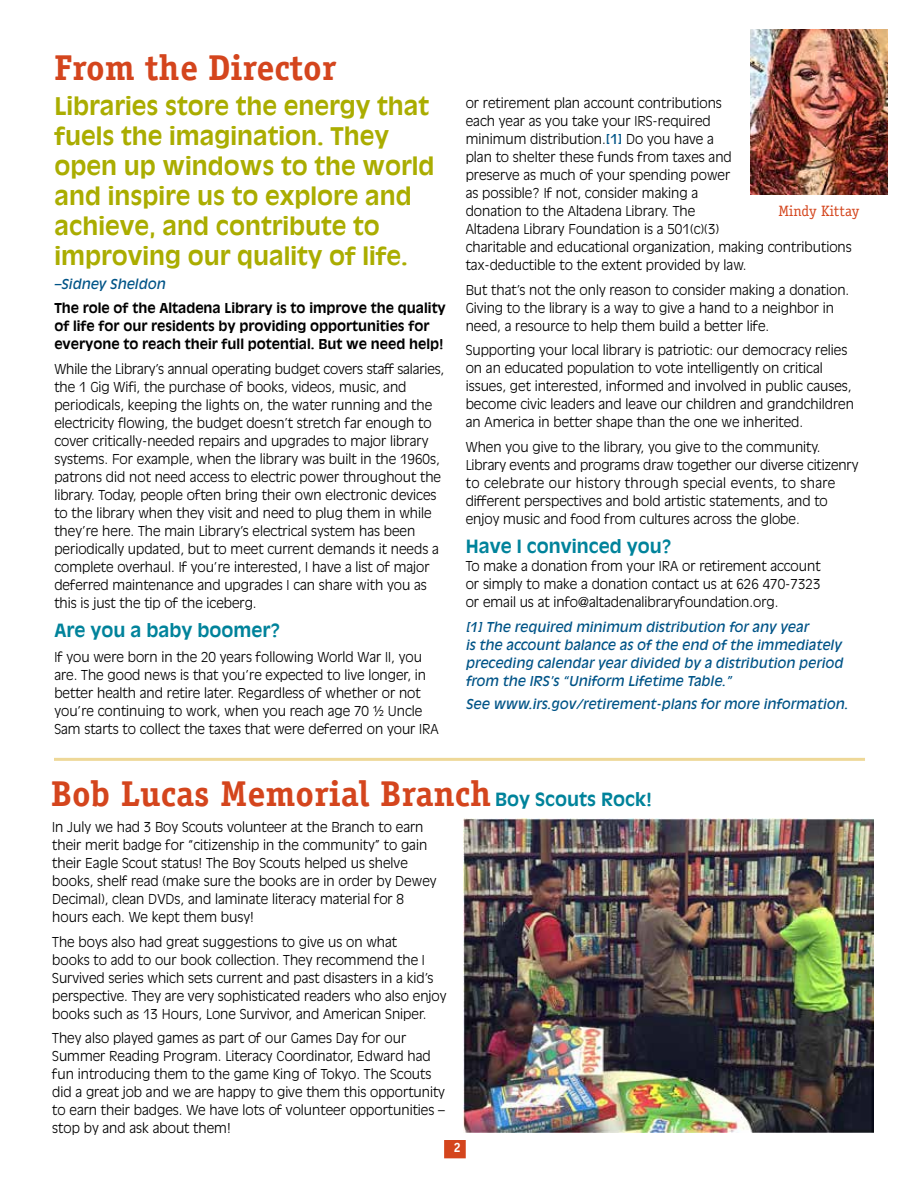
<style>
.page{position:relative;width:918px;height:1188px;background:#fff}
.page>*{position:absolute;margin:0;border:0;box-sizing:border-box;transform-origin:0 0}
.t1{font:700 36px "Officina Serif Std";color:#d4451d}
.t2{font:700 24px/30px "Antique Olive";color:#aaad00}
.t3{font:700 18px "Antique Olive";color:#00839b}
.t4{font:15px "Officina Serif Std";color:#d4451d}
.t5{font:300 13.5px/18px "Antique Olive";color:#000}
.t6{font:italic 13.5px/18px "Antique Olive";color:#005487}
.t7{font:700 13.5px/18px "Antique Olive";color:#000}
.t8{font:700 13.5px "Officina Serif Std";color:#fff}
.s1{font-weight:400;color:#005487}
.s2{font-family:"Antique Olive";font-size:18px;color:#00839b}
</style>
<div class="page">
<div style="left:444px;top:1140px;width:22px;height:18px;background:#d4451d;border:2px solid #d4451d"></div>
<img style="left:750px;top:29px;width:138px;height:165px">
<hr style="left:54px;top:758px;width:811px;height:3px;background:#eed898">
<img style="left:463px;top:818px;width:410px;height:314px">
<h1 class="t1" style="left:54px;top:45px;width:284px">From the Director</h1>
<h2 class="t2" style="left:54px;top:90px;width:382px">Libraries store the energy that fuels the imagination. They open up windows to the world and inspire us to explore and achieve, and contribute to improving our quality of life.</h2>
<p class="t6" style="left:54px;top:274px;width:113px">–Sidney Sheldon</p>
<p class="t7" style="left:54px;top:299px;width:393px">The role of the Altadena Library is to improve the quality of life for our residents by providing opportunities for everyone to reach their full potential. But we need help!</p>
<p class="t5" style="left:54px;top:360px;width:391px">While the Library’s annual operating budget covers staff salaries, the 1 Gig Wifi, the purchase of books, videos, music, and periodicals, keeping the lights on, the water running and the electricity flowing, the budget doesn’t stretch far enough to cover critically-needed repairs and upgrades to major library systems. For example, when the library was built in the 1960s, patrons did not need access to electric power throughout the library. Today, people often bring their own electronic devices to the library when they visit and need to plug them in while they’re here. The main Library’s electrical system has been periodically updated, but to meet current demands it needs a complete overhaul. If you’re interested, I have a list of major deferred maintenance and upgrades I can share with you as this is just the tip of the iceberg.</p>
<h3 class="t3" style="left:54px;top:620px;width:228px">Are you a baby boomer?</h3>
<p class="t5" style="left:54px;top:648px;width:386px">If you were born in the 20 years following World War II, you are. The good news is that you’re expected to live longer, in better health and retire later. Regardless of whether or not you’re continuing to work, when you reach age 70 ½ Uncle Sam starts to collect the taxes that were deferred on your IRA</p>
<p class="t5" style="left:466px;top:94px;width:388px">or retirement plan account contributions<br>each year as you take your IRS-required<br>minimum distribution.<span class="s1">[1]</span> Do you have a<br>plan to shelter these funds from taxes and<br>preserve as much of your spending power<br>as possible? If not, consider making a<br>donation to the Altadena Library. The<br>Altadena Library Foundation is a 501(c)(3)<br>charitable and educational organization, making contributions tax-deductible to the extent provided by law.</p>
<p class="t5" style="left:466px;top:280px;width:385px">But that’s not the only reason to consider making a donation.<br>Giving to the library is a way to give a hand to a neighbor in need, a resource to help them build a better life.</p>
<p class="t5" style="left:466px;top:341px;width:390px">Supporting your local library is patriotic: our democracy relies on an educated population to vote intelligently on critical issues, get interested, informed and involved in public causes, become civic leaders and leave our children and grandchildren an America in better shape than the one we inherited.</p>
<p class="t5" style="left:466px;top:438px;width:394px">When you give to the library, you give to the community.<br>Library events and programs draw together our diverse citizenry to celebrate our history through special events, to share different perspectives and bold artistic statements, and to enjoy music and food from cultures across the globe.</p>
<h3 class="t3" style="left:466px;top:536px;width:208px">Have I convinced you?</h3>
<p class="t5" style="left:466px;top:557px;width:356px;text-align:justify">To make a donation from your IRA or retirement account or simply to make a donation contact us at 626 470-7323 or email us at info@altadenalibraryfoundation.org.</p>
<p class="t6" style="left:466px;top:618px;width:379px">[1] The required minimum distribution for any year<br>is the account balance as of the end of the immediately preceding calendar year divided by a distribution period from the IRS’s “Uniform Lifetime Table.”</p>
<p class="t6" style="left:466px;top:694px;width:384px">See www.irs.gov/retirement-plans for more information.</p>
<p class="t4" style="left:779px;top:202px;width:82px">Mindy Kittay</p>
<h1 class="t1" style="left:51px;top:771px;width:603px">Bob Lucas Memorial Branch <span class="s2">Boy Scouts Rock!</span></h1>
<p class="t5" style="left:52px;top:818px;width:386px">In July we had 3 Boy Scouts volunteer at the Branch to earn their merit badge for “citizenship in the community” to gain their Eagle Scout status! The Boy Scouts helped us shelve books, shelf read (make sure the books are in order by Dewey Decimal), clean DVDs, and laminate literacy material for 8 hours each. We kept them busy!</p>
<p class="t5" style="left:52px;top:932px;width:396px">The boys also had great suggestions to give us on what<br>books to add to our book collection. They recommend the I Survived series which sets current and past disasters in a kid’s perspective. They are very sophisticated readers who also enjoy books such as 13 Hours, Lone Survivor, and American Sniper.</p>
<p class="t5" style="left:52px;top:1029px;width:394px">They also played games as part of our Games Day for our Summer Reading Program. Literacy Coordinator, Edward had fun introducing them to the game King of Tokyo. The Scouts did a great job and we are happy to give them this opportunity to earn their badges. We have lots of volunteer opportunities – stop by and ask about them!</p>
<p class="t8" style="left:453px;top:1139px;width:9px">2</p>
</div>
